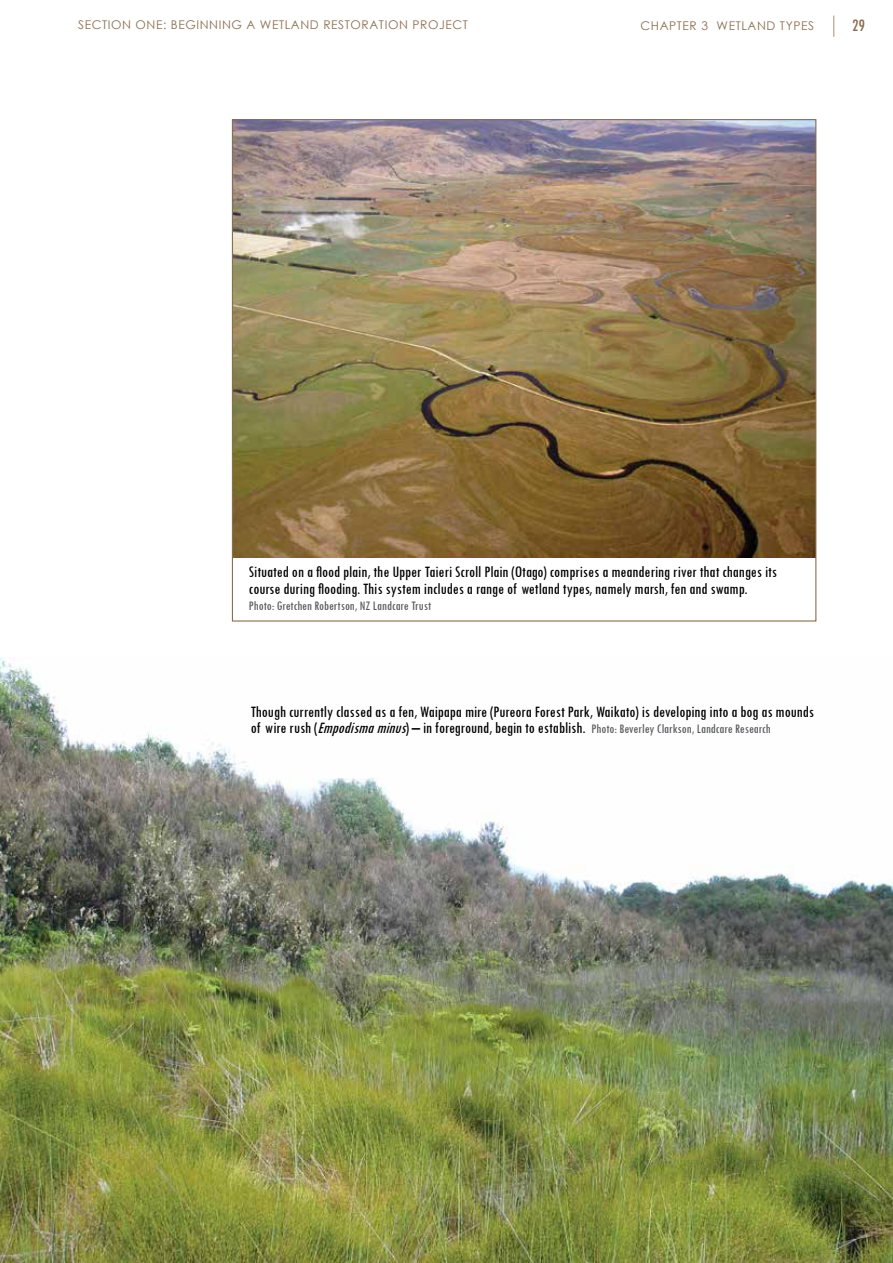
<style>
.page{position:relative;width:893px;height:1263px;background:#fff}
.page>*{position:absolute;margin:0;border:0;box-sizing:border-box;transform-origin:0 0}
.t1{font:condensed 18px "Tw Cen";color:#8b6e51}
.t2{font:condensed 16.5px/16.5px "Tw Cen";color:#000}
.t3{font:condensed 13.5px "Tw Cen";color:#58595b}
.t4{font:12px "Century Gothic";letter-spacing:.05em;color:#8b6e51}
.s1{font-style:italic}
.s2{font-size:13.5px;color:#58595b}
</style>
<div class="page">
<svg style="left:833px;top:16px;width:1px;height:21px"></svg>
<img style="left:0;top:658px;width:893px;height:605px">
<img style="left:234px;top:121px;width:580px;height:436px">
<p class="t4" style="left:78px;top:16px;width:391px">SECTION ONE: BEGINNING A WETLAND RESTORATION PROJECT</p>
<p class="t4" style="left:641px;top:17px;width:175px">CHAPTER 3 WETLAND TYPES</p>
<p class="t1" style="left:852px;top:14px;width:15px">29</p>
<p class="t2" style="left:249px;top:563px;width:530px">Situated on a flood plain, the Upper Taieri Scroll Plain (Otago) comprises a meandering river that changes its course during flooding. This system includes a range of wetland types, namely marsh, fen and swamp.</p>
<p class="t3" style="left:249px;top:598px;width:184px">Photo: Gretchen Robertson, NZ Landcare Trust</p>
<p class="t2" style="left:251px;top:703px;width:565px">Though currently classed as a fen, Waipapa mire (Pureora Forest Park, Waikato) is developing into a bog as mounds of wire rush (<span class="s1">Empodismaminus</span>) – in foreground, begin to establish. <span class="s2">Photo: Beverley Clarkson, Landcare Research</span></p>
</div>
